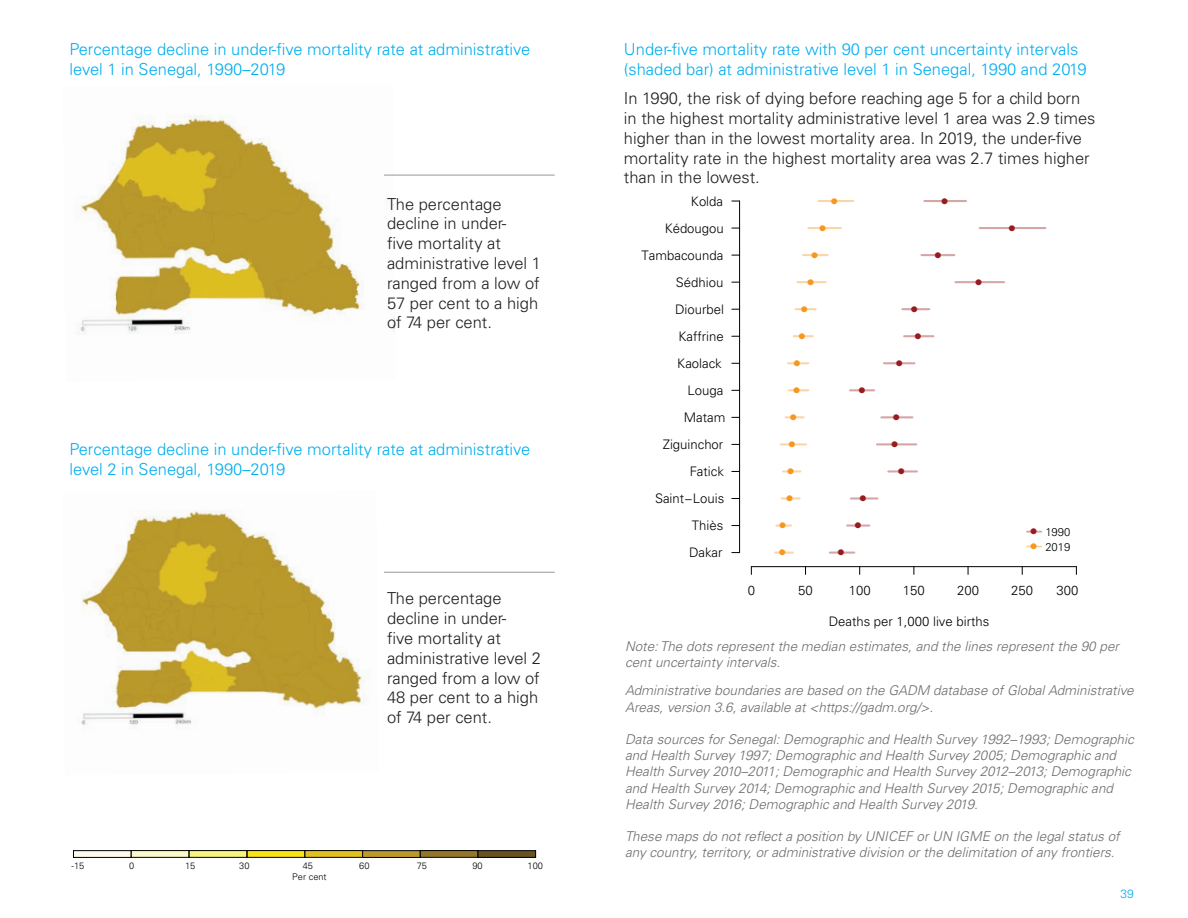
<style>
.page{position:relative;width:1188px;height:918px;background:#fff}
.page>*{position:absolute;margin:0;border:0;box-sizing:border-box;transform-origin:0 0}
.t1{font:300 16.5px/19.8px "Univers LT Std";color:#231f20}
.t2{font:300 16.5px/19.8px "Univers LT Std";color:#00aeef}
.t3{font:italic 300 13.5px/16.2px "Univers LT Std";color:#6c6d70}
.t4{font:300 13.2px "Univers LT Std";color:#000101}
.t5{font:300 12px "Univers LT Std";color:#00aeef}
.t6{font:300 11.25px/15.6px "Univers LT Std";color:#000101}
.t7{font:300 9.3px "Univers LT Std";color:#000101}
.t8{font:8.1px "Adobe Pi Std";color:#f79721}
.t9{font:8.1px "Adobe Pi Std";color:#981c1f}
</style>
<div class="page">
<img style="left:77px;top:115px;width:319px;height:219px">
<img style="left:81px;top:510px;width:289px;height:216px">
<hr style="left:751px;top:566px;width:325px;height:1px;background:#000101">
<hr style="left:739px;top:201px;width:1px;height:352px;background:#000101">
<hr style="left:830px;top:552px;width:24px;height:2px;background:#981c1f">
<svg style="left:775px;top:552px;width:18px;height:2px"></svg>
<hr style="left:847px;top:524px;width:22px;height:3px;background:#981c1f">
<hr style="left:776px;top:524px;width:15px;height:3px;background:#f79721">
<hr style="left:851px;top:497px;width:26px;height:3px;background:#981c1f">
<hr style="left:782px;top:497px;width:18px;height:3px;background:#f79721">
<hr style="left:888px;top:470px;width:29px;height:3px;background:#981c1f">
<hr style="left:783px;top:470px;width:17px;height:3px;background:#f79721">
<hr style="left:877px;top:443px;width:39px;height:2px;background:#981c1f">
<hr style="left:781px;top:443px;width:25px;height:2px;background:#f79721">
<hr style="left:881px;top:416px;width:31px;height:2px;background:#981c1f">
<svg style="left:786px;top:416px;width:18px;height:2px"></svg>
<hr style="left:850px;top:389px;width:24px;height:2px;background:#981c1f">
<svg style="left:789px;top:389px;width:19px;height:2px"></svg>
<hr style="left:884px;top:362px;width:30px;height:2px;background:#981c1f">
<hr style="left:788px;top:362px;width:20px;height:2px;background:#f79721">
<hr style="left:904px;top:335px;width:29px;height:2px;background:#981c1f">
<svg style="left:794px;top:335px;width:19px;height:2px"></svg>
<hr style="left:902px;top:308px;width:27px;height:2px;background:#981c1f">
<hr style="left:795px;top:308px;width:21px;height:2px;background:#f79721">
<hr style="left:956px;top:281px;width:48px;height:2px;background:#981c1f">
<hr style="left:797px;top:281px;width:29px;height:2px;background:#f79721">
<hr style="left:922px;top:254px;width:32px;height:2px;background:#981c1f">
<hr style="left:803px;top:254px;width:25px;height:2px;background:#f79721">
<hr style="left:980px;top:227px;width:65px;height:2px;background:#981c1f">
<hr style="left:808px;top:227px;width:33px;height:2px;background:#f79721">
<hr style="left:924px;top:200px;width:42px;height:2px;background:#981c1f">
<hr style="left:819px;top:200px;width:34px;height:2px;background:#f79721">
<svg style="left:1027px;top:531px;width:14px;height:2px"></svg>
<svg style="left:1027px;top:546px;width:14px;height:1px"></svg>
<div style="left:73px;top:851px;width:58px;height:6px;background:#fdfbed"></div>
<div style="left:131px;top:851px;width:58px;height:6px;background:#fbf9cb"></div>
<div style="left:189px;top:851px;width:58px;height:6px;background:#faf37d"></div>
<div style="left:247px;top:851px;width:58px;height:6px;background:#f9e319"></div>
<div style="left:305px;top:851px;width:58px;height:6px;background:#e0c022"></div>
<div style="left:363px;top:851px;width:57px;height:6px;background:#bb9a2c"></div>
<div style="left:420px;top:851px;width:58px;height:6px;background:#93762b"></div>
<div style="left:478px;top:851px;width:58px;height:6px;background:#695222"></div>
<hr style="left:384px;top:175px;width:171px;height:1px;background:#939598">
<hr style="left:384px;top:572px;width:171px;height:1px;background:#939598">
<p class="t2" style="left:70px;top:40px;width:462px">Percentage decline in under-five mortality rate at administrative level 1 in Senegal, 1990–2019</p>
<p class="t1" style="left:387px;top:194px;width:155px">The percentage decline in under-<br>five mortality at administrative level 1 ranged from a low of<br>57 per cent to a high of 74 per cent.</p>
<p class="t2" style="left:70px;top:439px;width:462px">Percentage decline in under-five mortality rate at administrative level 2 in Senegal, 1990–2019</p>
<p class="t1" style="left:387px;top:589px;width:155px">The percentage decline in under-<br>five mortality at administrative level 2 ranged from a low of<br>48 per cent to a high of 74 per cent.</p>
<p class="t7" style="left:72px;top:861px;width:14px">-15</p>
<p class="t7" style="left:129px;top:861px;width:7px">0</p>
<p class="t7" style="left:185px;top:861px;width:12px">15</p>
<p class="t7" style="left:239px;top:861px;width:12px">30</p>
<p class="t7" style="left:303px;top:861px;width:12px">45</p>
<p class="t7" style="left:359px;top:861px;width:12px">60</p>
<p class="t7" style="left:417px;top:861px;width:12px">75</p>
<p class="t7" style="left:472px;top:861px;width:12px">90</p>
<p class="t7" style="left:528px;top:861px;width:17px">100</p>
<p class="t7" style="left:292px;top:871px;width:36px">Per cent</p>
<p class="t2" style="left:624px;top:40px;width:464px">Under-five mortality rate with 90 per cent uncertainty intervals (shaded bar) at administrative level 1 in Senegal, 1990 and 2019</p>
<p class="t1" style="left:624px;top:88px;width:473px">In 1990, the risk of dying before reaching age 5 for a child born in the highest mortality administrative level 1 area was 2.9 times higher than in the lowest mortality area. In 2019, the under-five mortality rate in the highest mortality area was 2.7 times higher than in the lowest.</p>
<p class="t4" style="left:691px;top:193px;width:34px">Kolda</p>
<p class="t8" style="left:831px;top:197px;width:8px">●</p>
<p class="t9" style="left:942px;top:197px;width:8px">●</p>
<p class="t4" style="left:665px;top:220px;width:61px">Kédougou</p>
<p class="t8" style="left:819px;top:224px;width:8px">●</p>
<p class="t9" style="left:1009px;top:224px;width:8px">●</p>
<p class="t4" style="left:642px;top:247px;width:83px">Tambacounda</p>
<p class="t8" style="left:812px;top:251px;width:8px">●</p>
<p class="t9" style="left:935px;top:251px;width:8px">●</p>
<p class="t4" style="left:676px;top:274px;width:49px">Sédhiou</p>
<p class="t8" style="left:807px;top:278px;width:8px">●</p>
<p class="t9" style="left:975px;top:278px;width:8px">●</p>
<p class="t4" style="left:675px;top:301px;width:50px">Diourbel</p>
<p class="t8" style="left:801px;top:305px;width:8px">●</p>
<p class="t9" style="left:911px;top:305px;width:8px">●</p>
<p class="t4" style="left:679px;top:328px;width:47px">Kaffrine</p>
<p class="t8" style="left:799px;top:332px;width:8px">●</p>
<p class="t9" style="left:915px;top:332px;width:8px">●</p>
<p class="t4" style="left:677px;top:355px;width:46px">Kaolack</p>
<p class="t8" style="left:794px;top:359px;width:8px">●</p>
<p class="t9" style="left:896px;top:359px;width:8px">●</p>
<p class="t4" style="left:688px;top:382px;width:37px">Louga</p>
<p class="t8" style="left:793px;top:386px;width:8px">●</p>
<p class="t9" style="left:859px;top:386px;width:8px">●</p>
<p class="t4" style="left:684px;top:409px;width:43px">Matam</p>
<p class="t8" style="left:790px;top:413px;width:8px">●</p>
<p class="t9" style="left:893px;top:413px;width:8px">●</p>
<p class="t4" style="left:663px;top:436px;width:62px">Ziguinchor</p>
<p class="t8" style="left:789px;top:441px;width:8px">●</p>
<p class="t9" style="left:892px;top:441px;width:8px">●</p>
<p class="t4" style="left:690px;top:464px;width:36px">Fatick</p>
<p class="t8" style="left:788px;top:468px;width:8px">●</p>
<p class="t9" style="left:898px;top:468px;width:8px">●</p>
<p class="t4" style="left:655px;top:491px;width:71px">Saint−Louis</p>
<p class="t8" style="left:787px;top:495px;width:8px">●</p>
<p class="t9" style="left:860px;top:495px;width:8px">●</p>
<p class="t4" style="left:692px;top:518px;width:33px">Thiès</p>
<p class="t4" style="left:689px;top:545px;width:35px">Dakar</p>
<p class="t8" style="left:780px;top:522px;width:8px">●</p>
<p class="t9" style="left:855px;top:522px;width:8px">●</p>
<p class="t8" style="left:779px;top:549px;width:8px">●</p>
<p class="t9" style="left:838px;top:549px;width:8px">●</p>
<p class="t9" style="left:1031px;top:527px;width:8px">●</p>
<p class="t8" style="left:1031px;top:543px;width:8px">●</p>
<p class="t6" style="left:1045px;top:524px;width:27px">1990<br>2019</p>
<p class="t4" style="left:748px;top:582px;width:9px">0</p>
<p class="t4" style="left:798px;top:582px;width:16px">50</p>
<p class="t4" style="left:849px;top:582px;width:23px">100</p>
<p class="t4" style="left:903px;top:582px;width:23px">150</p>
<p class="t4" style="left:957px;top:582px;width:23px">200</p>
<p class="t4" style="left:1011px;top:582px;width:23px">250</p>
<p class="t4" style="left:1057px;top:582px;width:23px">300</p>
<p class="t4" style="left:829px;top:613px;width:162px">Deaths per 1,000 live births</p>
<p class="t3" style="left:625px;top:638px;width:496px">Note: The dots represent the median estimates, and the lines represent the 90 per cent uncertainty intervals.</p>
<p class="t3" style="left:625px;top:683px;width:510px">Administrative boundaries are based on the GADM database of Global Administrative<br>Areas, version 3.6, available at &lt;https://gadm.org/&gt;.</p>
<p class="t3" style="left:625px;top:731px;width:510px">Data sources for Senegal: Demographic and Health Survey 1992–1993; Demographic and Health Survey 1997; Demographic and Health Survey 2005; Demographic and Health Survey 2010–2011; Demographic and Health Survey 2012–2013; Demographic and Health Survey 2014; Demographic and Health Survey 2015; Demographic and Health Survey 2016; Demographic and Health Survey 2019.</p>
<p class="t3" style="left:625px;top:829px;width:496px">These maps do not reflect a position by UNICEF or UN IGME on the legal status of any country, territory, or administrative division or the delimitation of any frontiers.</p>
<p class="t5" style="left:1121px;top:887px;width:15px">39</p>
</div>
